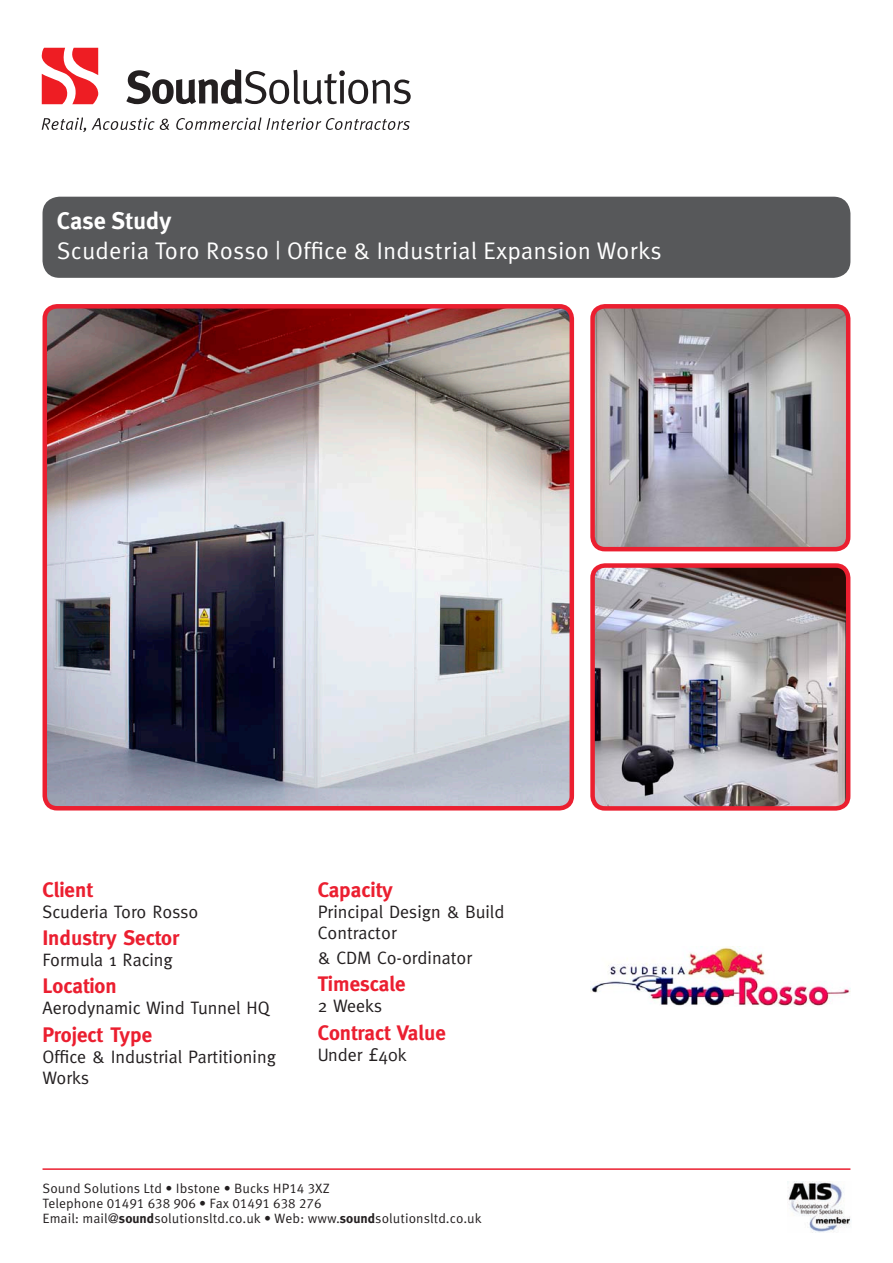
<style>
.page{position:relative;width:893px;height:1263px;background:#fff}
.page>*{position:absolute;margin:0;border:0;box-sizing:border-box;transform-origin:0 0}
.t1{font:24px/30px "Meta Korrespondenz";color:#fff}
.t2{font:700 21px "Meta";color:#eb1f30}
.t3{font:18px/21px "Meta";color:#231f20}
.t4{font:13.5px/15px "Meta Korrespondenz";color:#231f20}
.s1{font-weight:700}
</style>
<div class="page">
<div style="left:43px;top:197px;width:807px;height:81px;background:#57585a;border-radius:17px"></div>
<svg style="left:42px;top:48px;width:57px;height:56px"></svg>
<svg style="left:126px;top:69px;width:285px;height:35px"></svg>
<svg style="left:42px;top:117px;width:44px;height:15px"></svg>
<svg style="left:92px;top:118px;width:77px;height:12px"></svg>
<svg style="left:176px;top:117px;width:85px;height:13px"></svg>
<svg style="left:267px;top:118px;width:143px;height:12px"></svg>
<img style="left:590px;top:946px;width:260px;height:60px">
<hr style="left:43px;top:1168px;width:807px;height:2px;background:#eb1f30">
<img style="left:788px;top:1181px;width:63px;height:51px">
<img style="left:45px;top:309px;width:526px;height:499px">
<div style="left:43px;top:304px;width:531px;height:506px;border:4px solid #eb1f30;border-radius:12px"></div>
<img style="left:595px;top:309px;width:253px;height:240px">
<div style="left:590px;top:304px;width:260px;height:247px;border:4px solid #eb1f30;border-radius:12px"></div>
<img style="left:595px;top:568px;width:250px;height:238px">
<div style="left:590px;top:563px;width:260px;height:248px;border:4px solid #eb1f30;border-radius:12px"></div>
<p class="t1" style="left:57px;top:205px;width:606px"><span class="s1">Case Study<br></span>Scuderia Toro Rosso | Office &amp; Industrial Expansion Works</p>
<p class="t2" style="left:43px;top:877px;width:52px">Client</p>
<p class="t3" style="left:43px;top:901px;width:157px">Scuderia Toro Rosso</p>
<p class="t2" style="left:43px;top:925px;width:138px">Industry Sector</p>
<p class="t3" style="left:43px;top:949px;width:132px">Formula 1 Racing</p>
<p class="t2" style="left:43px;top:974px;width:76px">Location</p>
<p class="t3" style="left:43px;top:997px;width:229px">Aerodynamic Wind Tunnel HQ</p>
<p class="t2" style="left:43px;top:1022px;width:111px">Project Type</p>
<p class="t3" style="left:43px;top:1046px;width:235px">Office &amp; Industrial Partitioning<br>Works</p>
<p class="t2" style="left:318px;top:877px;width:76px">Capacity</p>
<p class="t3" style="left:318px;top:901px;width:188px">Principal Design &amp; Build<br>Contractor</p>
<p class="t3" style="left:318px;top:947px;width:156px">&amp; CDM Co-ordinator</p>
<p class="t2" style="left:318px;top:972px;width:89px">Timescale</p>
<p class="t3" style="left:318px;top:995px;width:66px">2 Weeks</p>
<p class="t2" style="left:318px;top:1020px;width:130px">Contract Value</p>
<p class="t3" style="left:318px;top:1044px;width:90px">Under £40k</p>
<p class="t4" style="left:43px;top:1181px;width:289px">Sound Solutions Ltd • Ibstone • Bucks HP14 3XZ</p>
<p class="t4" style="left:43px;top:1196px;width:441px">Telephone 01491 638 906 • Fax 01491 638 276<br>Email: mail@<span class="s1">sound</span>solutionsltd.co.uk • Web: www.<span class="s1">sound</span>solutionsltd.co.uk</p>
</div>
